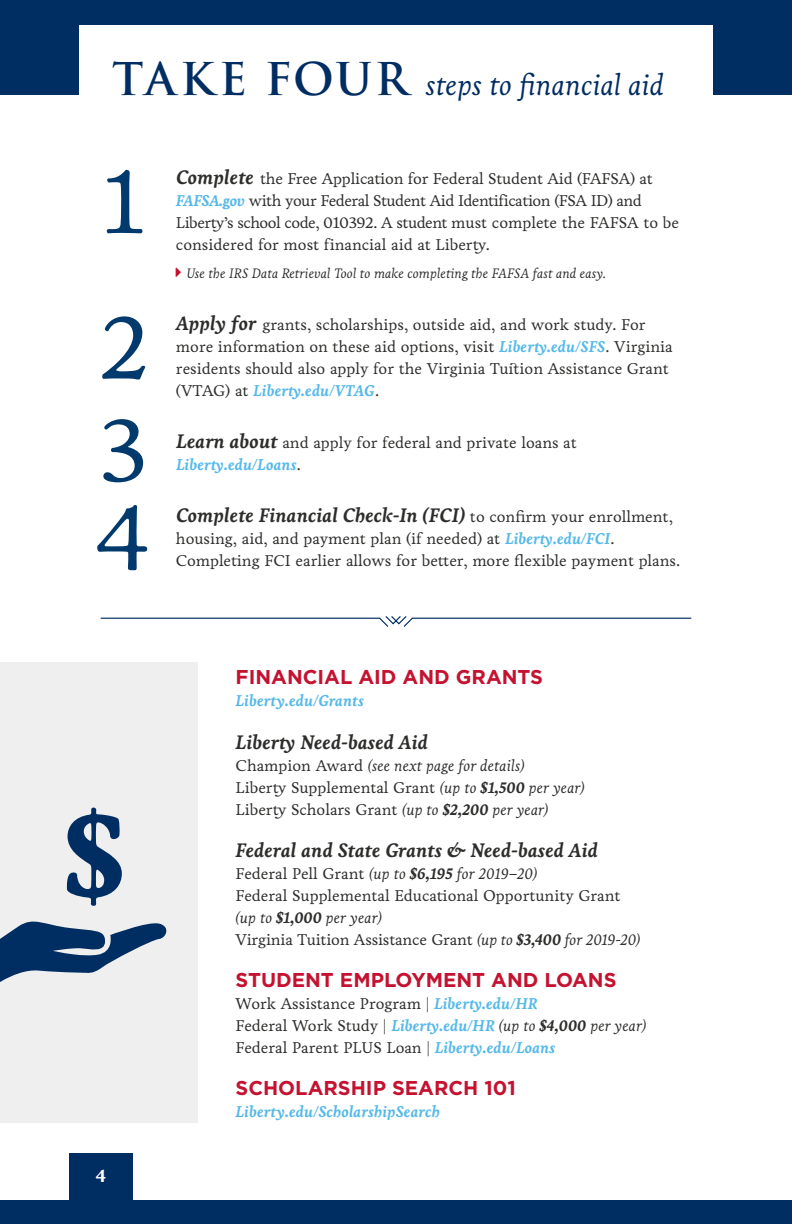
<style>
.page{position:relative;width:792px;height:1224px;background:#fff}
.page>*{position:absolute;margin:0;border:0;box-sizing:border-box;transform-origin:0 0}
.t1{font:700 118.6px "Livory";color:#002d62}
.t2{font:93.2px/145.4px "Livory";color:#033a6d}
.t3{font:italic 30px "Livory";letter-spacing:-.01em;color:#002d62}
.t4{font:italic 700 20px "Livory";color:#2d2e2c}
.t5{font:700 20px "Gotham";color:#c41230}
.t6{font:700 18px "Livory";color:#fff}
.t7{font:16px/22px "Livory";color:#2d2e2c}
.t8{font:italic 700 16px "Livory";color:#56b9e9}
.t9{font:italic 14px "Livory";color:#2d2e2c}
.s1{font-family:"Trajan Pro 3";font-weight:600;font-style:normal;font-size:44px}
.s2{font-weight:700;font-style:italic;font-size:20px}
.s3{font-weight:700;font-style:italic;color:#56b9e9}
.s4{font-weight:400;font-style:normal;font-size:16px}
.s5{font-style:italic}
.s6{font-weight:700;font-style:italic}
</style>
<div class="page">
<div style="left:0;top:1200px;width:792px;height:24px;background:#002d62"></div>
<div style="left:70px;top:1153px;width:63px;height:71px;background:#002d62"></div>
<div style="left:0;top:0;width:792px;height:95px;background:#002d62"></div>
<div style="left:79px;top:25px;width:634px;height:77px;background:#fff"></div>
<div style="left:0;top:663px;width:197px;height:460px;background:#efeff0"></div>
<svg style="left:0;top:921px;width:167px;height:61px"></svg>
<svg style="left:100px;top:616px;width:592px;height:11px"></svg>
<h3 class="t3" style="left:112px;top:67px;width:553px"><span class="s1">TAKE FOUR</span> steps to financial aid</h3>
<h2 class="t2" style="left:99px;top:129px;width:51px">1<br>2</h2>
<h2 class="t2" style="left:96px;top:406px;width:55px;line-height:88.8px">3<br>4</h2>
<p class="t7" style="left:176px;top:168px;width:505px"><span class="s2">Complete</span> the Free Application for Federal Student Aid (FAFSA) at <span class="s3">FAFSA.gov</span> with your Federal Student Aid Identification (FSA ID) and Liberty’s school code, 010392. A student must complete the FAFSA to be considered for most financial aid at Liberty.</p>
<p class="t9" style="left:186px;top:266px;width:422px">Use the IRS Data Retrieval Tool to make completing the FAFSA fast and easy.</p>
<p class="t7" style="left:176px;top:314px;width:498px"><span class="s2">Apply for</span> grants, scholarships, outside aid, and work study. For more information on these aid options, visit <span class="s3">Liberty.edu/SFS</span>. Virginia residents should also apply for the Virginia Tuition Assistance Grant (VTAG) at <span class="s3">Liberty.edu/VTAG</span>.</p>
<p class="t7" style="left:176px;top:432px;width:402px"><span class="s2">Learn about</span> and apply for federal and private loans at<br><span class="s3">Liberty.edu/Loans</span>.</p>
<p class="t4" style="left:176px;top:504px;width:498px">Complete Financial Check-In (FCI) <span class="s4">to confirm your enrollment,</span></p>
<p class="t7" style="left:176px;top:528px;width:506px">housing, aid, and payment plan (if needed) at <span class="s3">Liberty.edu/FCI</span>.<br>Completing FCI earlier allows for better, more flexible payment plans.</p>
<h1 class="t1" style="left:62px;top:785px;width:65px">$</h1>
<p class="t6" style="left:96px;top:1165px;width:12px">4</p>
<p class="t5" style="left:236px;top:664px;width:309px">FINANCIAL AID AND GRANTS</p>
<p class="t8" style="left:236px;top:691px;width:130px">Liberty.edu/Grants</p>
<p class="t4" style="left:236px;top:730px;width:194px">Liberty Need-based Aid</p>
<p class="t7" style="left:236px;top:755px;width:351px">Champion Award <span class="s5">(see next page for details)<br></span>Liberty Supplemental Grant <span class="s5">(up to</span> <span class="s6">$1,500</span> <span class="s5">per year)<br></span>Liberty Scholars Grant <span class="s5">(up to</span> <span class="s6">$2,200</span> <span class="s5">per year)</span></p>
<p class="t4" style="left:236px;top:838px;width:364px">Federal and State Grants &amp; Need-based Aid</p>
<p class="t7" style="left:236px;top:863px;width:406px">Federal Pell Grant <span class="s5">(up to</span> <span class="s6">$6,195</span> <span class="s5">for 2019–20)<br></span>Federal Supplemental Educational Opportunity Grant <span class="s5">(up to</span> <span class="s6">$1,000</span> <span class="s5">per year)<br></span>Virginia Tuition Assistance Grant <span class="s5">(up to</span> <span class="s6">$3,400</span> <span class="s5">for 2019-20)</span></p>
<p class="t5" style="left:236px;top:967px;width:383px">STUDENT EMPLOYMENT AND LOANS</p>
<p class="t7" style="left:236px;top:993px;width:412px">Work Assistance Program | <span class="s3">Liberty.edu/HR<br></span>Federal Work Study | <span class="s3">Liberty.edu/HR</span> <span class="s5">(up to</span> <span class="s6">$4,000</span> <span class="s5">per year)<br></span>Federal Parent PLUS Loan | <span class="s3">Liberty.edu/Loans</span></p>
<p class="t5" style="left:236px;top:1075px;width:282px">SCHOLARSHIP SEARCH 101</p>
<p class="t8" style="left:236px;top:1102px;width:206px">Liberty.edu/ScholarshipSearch</p>
</div>
